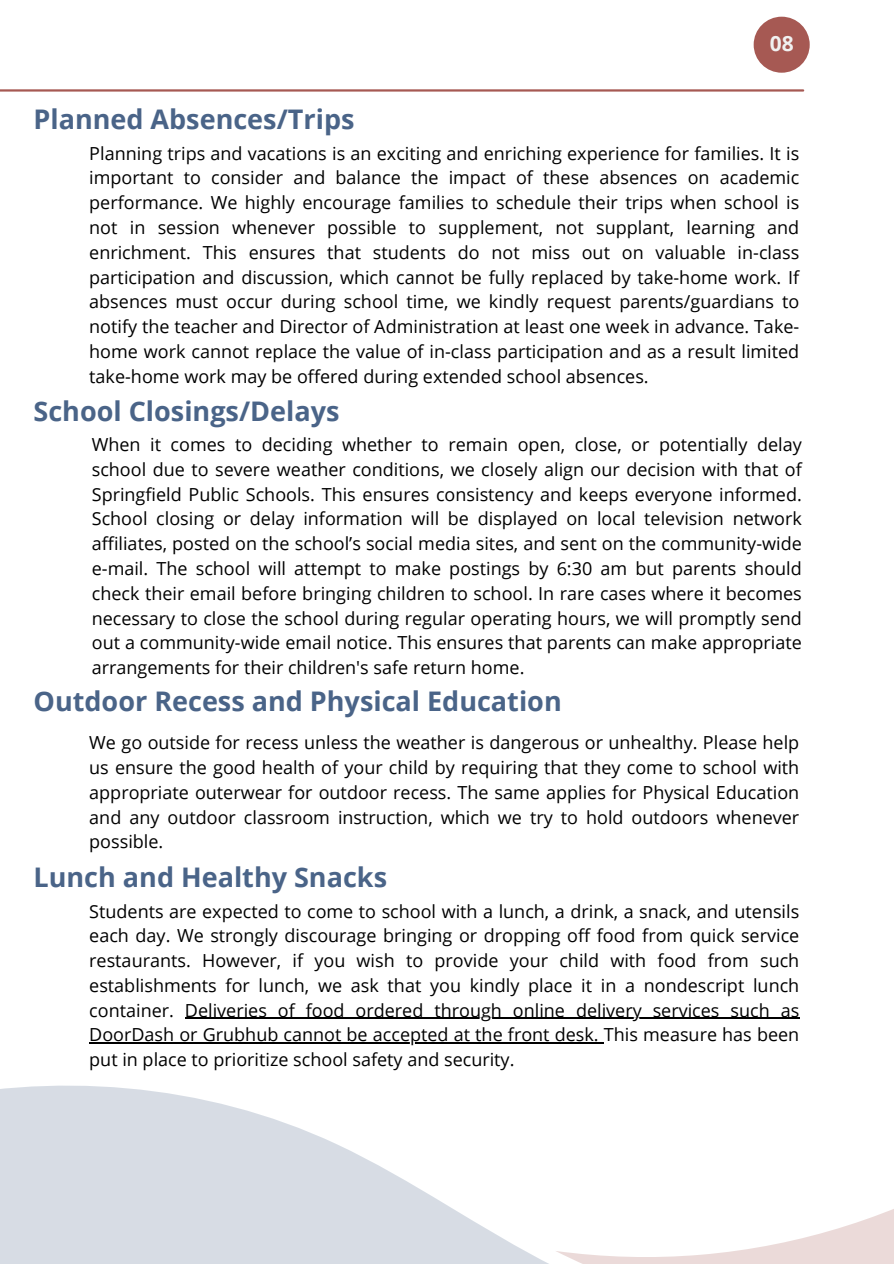
<style>
.page{position:relative;width:894px;height:1264px;background:#fff}
.page>*{position:absolute;margin:0;border:0;box-sizing:border-box;transform-origin:0 0}
.t1{font:700 27px "Open Sans";color:#4a6488}
.t2{font:700 21px "Open Sans";color:#f1f1f1}
.t3{font:18px/24.8px "Open Sans";color:#000;text-align:justify}
</style>
<div class="page">
<hr style="left:0;top:89px;width:802px;height:3px;background:#a65953">
<div style="left:753px;top:17px;width:56px;height:56px;background:#a65953;border-radius:50%"></div>
<hr style="left:185px;top:1017px;width:614px;height:1px;background:#000">
<hr style="left:89px;top:1042px;width:514px;height:1px;background:#000">
<svg style="left:0;top:1085px;width:547px;height:178px;fill:#d7dce4"></svg>
<svg style="left:556px;top:1209px;width:337px;height:54px"></svg>
<p class="t1" style="left:34px;top:100px;width:322px">Planned Absences/Trips</p>
<p class="t2" style="left:769px;top:29px;width:25px">08</p>
<h1 class="t3" style="left:89px;top:140px;width:711px">Planning trips and vacations is an exciting and enriching experience for families. It is important to consider and balance the impact of these absences on academic performance. We highly encourage families to schedule their trips when school is not in session whenever possible to supplement, not supplant, learning and enrichment. This ensures that students do not miss out on valuable in-class participation and discussion, which cannot be fully replaced by take-home work. If absences must occur during school time, we kindly request parents/guardians to notify the teacher and Director of Administration at least one week in advance. Take&shy;home work cannot replace the value of in-class participation and as a result limited take-home work may be offered during extended school absences.</h1>
<p class="t1" style="left:34px;top:392px;width:307px">School Closings/Delays</p>
<h1 class="t3" style="left:92px;top:432px;width:711px">When it comes to deciding whether to remain open, close, or potentially delay school due to severe weather conditions, we closely align our decision with that of Springfield Public Schools. This ensures consistency and keeps everyone informed.<br>School closing or delay information will be displayed on local television network affiliates, posted on the school’s social media sites, and sent on the community-wide e-mail. The school will attempt to make postings by 6:30 am but parents should check their email before bringing children to school. In rare cases where it becomes necessary to close the school during regular operating hours, we will promptly send out a community-wide email notice. This ensures that parents can make appropriate arrangements for their children's safe return home.</h1>
<p class="t1" style="left:34px;top:682px;width:529px">Outdoor Recess and Physical Education</p>
<h1 class="t3" style="left:89px;top:730px;width:711px">We go outside for recess unless the weather is dangerous or unhealthy. Please help us ensure the good health of your child by requiring that they come to school with appropriate outerwear for outdoor recess. The same applies for Physical Education and any outdoor classroom instruction, which we try to hold outdoors whenever possible.</h1>
<h1 class="t1" style="left:34px;top:857px;width:355px">Lunch and Healthy Snacks</h1>
<p class="t3" style="left:89px;top:898px;width:711px">Students are expected to come to school with a lunch, a drink, a snack, and utensils each day. We strongly discourage bringing or dropping off food from quick service restaurants. However, if you wish to provide your child with food from such establishments for lunch, we ask that you kindly place it in a nondescript lunch container.</p>
<p class="t3" style="left:89px;top:997px;width:711px;text-indent:96px">Deliveries of food ordered through online delivery services such as DoorDash or Grubhub cannot be accepted at the front desk. This measure has been put in place to prioritize school safety and security.</p>
</div>
